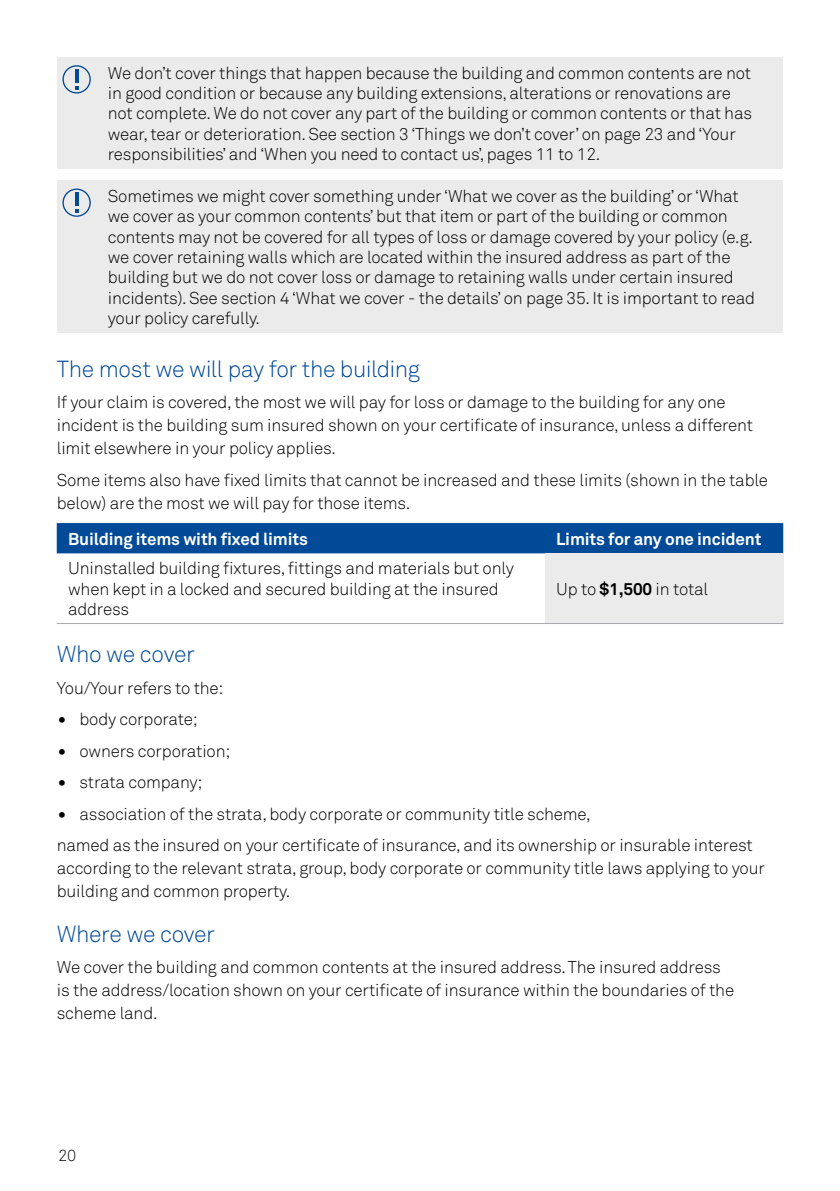
<style>
.page{position:relative;width:840px;height:1191px;background:#fff}
.page>*{position:absolute;margin:0;border:0;box-sizing:border-box;transform-origin:0 0}
.t1{font:300 23px "Akkurat Std";letter-spacing:-.02em;color:#004a98}
.t2{font:300 17px/20.4px "Akkurat Std";letter-spacing:-.01em;color:#000}
.t3{font:700 17px "Akkurat Std";letter-spacing:-.01em;color:#fff}
.t4{font:300 16px "Akkurat Std";color:#000}
.s1{font-weight:700}
.s2{font-size:24.6px}
</style>
<div class="page">
<div style="left:57px;top:57px;width:39px;height:112px;background:#ebebec"></div>
<div style="left:96px;top:57px;width:686px;height:112px;background:#ebebec"></div>
<svg style="left:75px;top:86px;width:3px;height:4px"></svg>
<hr style="left:75px;top:69px;width:3px;height:14px;background:#004a98">
<div style="left:62px;top:65px;width:29px;height:28px;border:1px solid #004a98;border-radius:50%"></div>
<div style="left:57px;top:180px;width:39px;height:153px;background:#ebebec"></div>
<div style="left:96px;top:180px;width:686px;height:153px;background:#ebebec"></div>
<svg style="left:75px;top:209px;width:3px;height:4px"></svg>
<hr style="left:75px;top:192px;width:3px;height:14px;background:#004a98">
<div style="left:62px;top:188px;width:29px;height:29px;border:1px solid #004a98;border-radius:50%"></div>
<div style="left:57px;top:523px;width:725px;height:30px;background:#004a98"></div>
<div style="left:544px;top:553px;width:238px;height:70px;background:#ebebec"></div>
<hr style="left:57px;top:623px;width:487px;height:1px;background:#a7a9ac">
<hr style="left:544px;top:623px;width:238px;height:1px;background:#a7a9ac">
<p class="t2" style="left:108px;top:62px;width:645px">We don’t cover things that happen because the building and common contents are not in good condition or because any building extensions, alterations or renovations are not complete. We do not cover any part of the building or common contents or that has wear, tear or deterioration. See section 3 ‘Things we don’t cover’ on page 23 and ‘Your responsibilities’ and ‘When you need to contact us’, pages 11 to 12.</p>
<p class="t2" style="left:108px;top:186px;width:648px">Sometimes we might cover something under ‘What we cover as the building’ or ‘What we cover as your common contents’ but that item or part of the building or common contents may not be covered for all types of loss or damage covered by your policy (e.g. we cover retaining walls which are located within the insured address as part of the building but we do not cover loss or damage to retaining walls under certain insured incidents). See section 4 ‘What we cover - the details’ on page 35. It is important to read your policy carefully.</p>
<h1 class="t1" style="left:57px;top:355px;width:364px">The most we will pay for the building</h1>
<p class="t2" style="left:57px;top:391px;width:697px;line-height:23px">If your claim is covered, the most we will pay for loss or damage to the building for any one incident is the building sum insured shown on your certificate of insurance, unless a different limit elsewhere in your policy applies.</p>
<p class="t2" style="left:57px;top:468px;width:712px;line-height:23px">Some items also have fixed limits that cannot be increased and these limits (shown in the table below) are the most we will pay for those items.</p>
<p class="t3" style="left:68px;top:528px;width:241px">Building items with fixed limits</p>
<p class="t3" style="left:556px;top:528px;width:207px">Limits for any one incident</p>
<p class="t2" style="left:68px;top:558px;width:447px">Uninstalled building fixtures, fittings and materials but only when kept in a locked and secured building at the insured address</p>
<p class="t2" style="left:556px;top:578px;width:153px">Up to <span class="s1">$1,500</span> in total</p>
<h1 class="t1" style="left:57px;top:640px;width:139px">Who we cover</h1>
<p class="t2" style="left:57px;top:678px;width:168px">You/Your refers to the:</p>
<p class="t2" style="left:57px;top:709px;width:142px"><span class="s2">•</span> body corporate;</p>
<p class="t2" style="left:57px;top:741px;width:175px"><span class="s2">•</span> owners corporation;</p>
<p class="t2" style="left:57px;top:772px;width:147px"><span class="s2">•</span> strata company;</p>
<p class="t2" style="left:57px;top:798px;width:697px;line-height:31.6px"><span class="s2">•</span> association of the strata, body corporate or community title scheme,<br>named as the insured on your certificate of insurance, and its ownership or insurable interest</p>
<p class="t2" style="left:57px;top:857px;width:709px;line-height:23px">according to the relevant strata, group, body corporate or community title laws applying to your building and common property.</p>
<h1 class="t1" style="left:57px;top:919px;width:160px">Where we cover</h1>
<p class="t2" style="left:57px;top:955px;width:678px;line-height:23px">We cover the building and common contents at the insured address. The insured address is the address/location shown on your certificate of insurance within the boundaries of the scheme land.</p>
<p class="t4" style="left:58px;top:1146px;width:20px">20</p>
</div>
